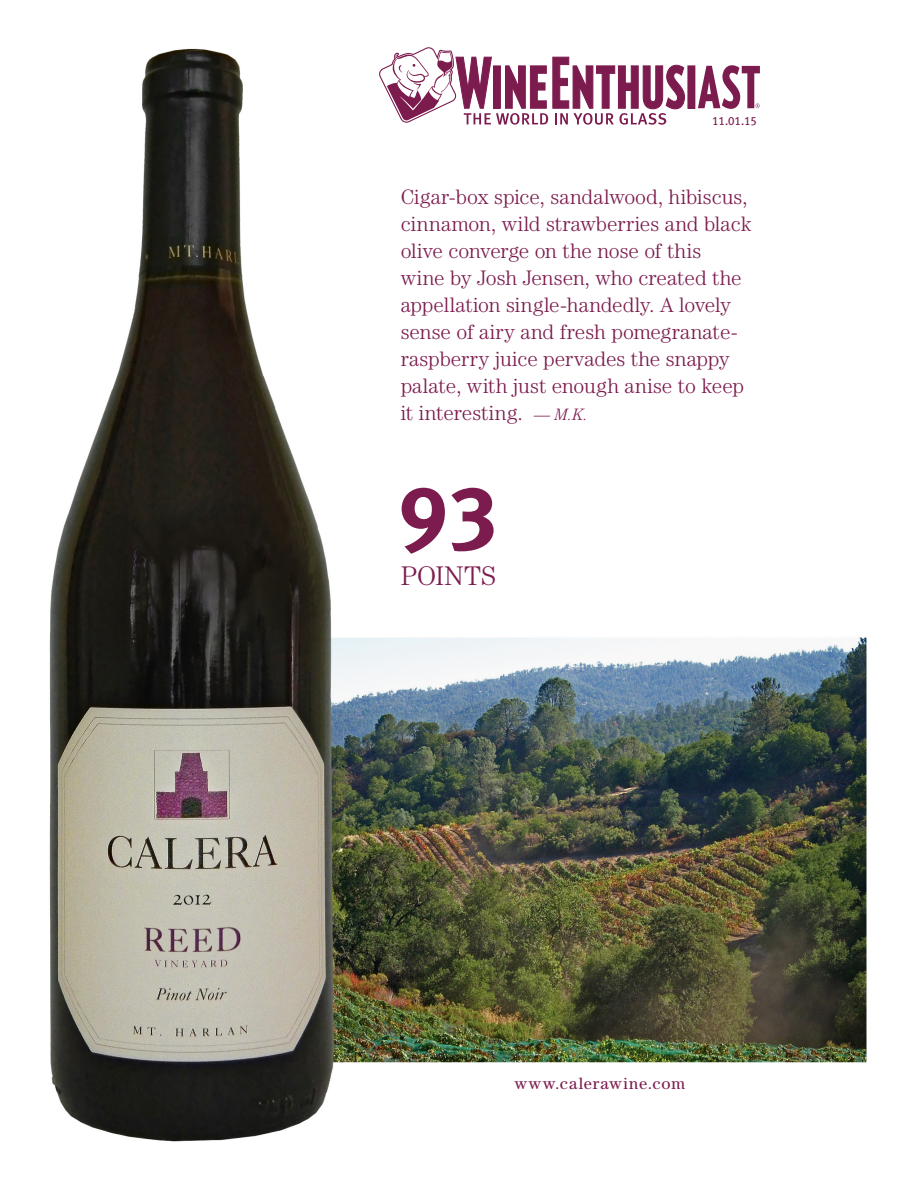
<style>
.page{position:relative;width:918px;height:1188px;background:#fff}
.page>*{position:absolute;margin:0;border:0;box-sizing:border-box;transform-origin:0 0}
.t1{font:90px "Meta Plus Bold Caps";color:#7c1b4e}
.t2{font:300 27px "Century";color:#7c1b4e}
.t3{font:300 21px/27px "Century";color:#7c1b4e}
.t4{font:16.5px "Century";letter-spacing:.06em;color:#7c1b4e}
.t5{font:12px "Meta Plus Book Caps";color:#7c1b4e}
.s1{font-style:italic;font-size:16.5px}
</style>
<div class="page">
<img style="left:49px;top:48px;width:818px;height:1094px">
<div style="left:688px;top:66px;width:7px;height:42px;background:#7c1b4e"></div>
<svg style="left:698px;top:65px;width:62px;height:44px"></svg>
<svg style="left:378px;top:47px;width:307px;height:78px"></svg>
<p class="t5" style="left:712px;top:113px;width:46px">11.01.15</p>
<p class="t3" style="left:401px;top:183px;width:353px">Cigar-box spice, sandalwood, hibiscus, cinnamon, wild strawberries and black olive converge on the nose of this<br>wine by Josh Jensen, who created the appellation single-handedly. A lovely sense of airy and fresh pomegranate&shy;raspberry juice pervades the snappy palate, with just enough anise to keep it interesting. <span class="s1">— M.K.</span></p>
<p class="t1" style="left:399px;top:465px;width:100px">93</p>
<p class="t2" style="left:401px;top:561px;width:97px">POINTS</p>
<p class="t4" style="left:514px;top:1073px;width:172px">www.calerawine.com</p>
</div>
